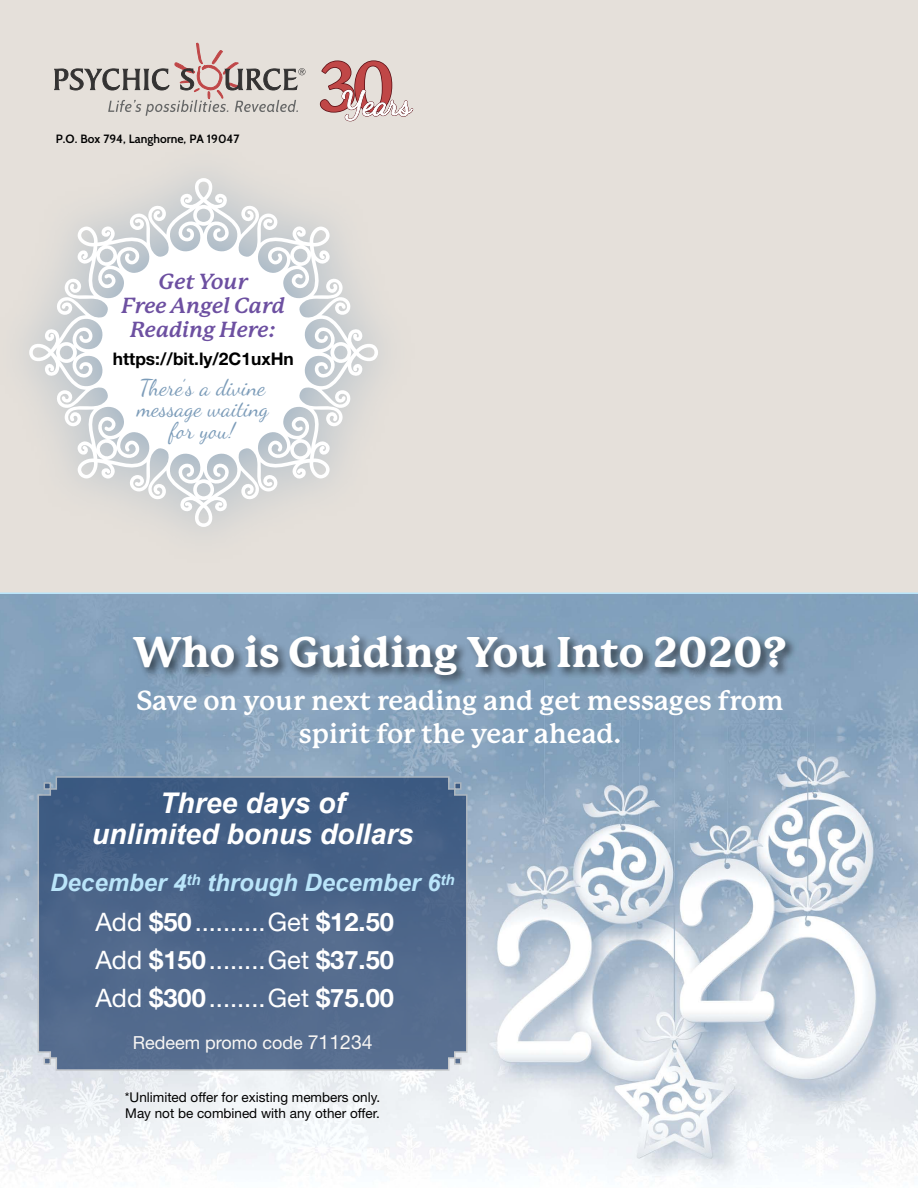
<style>
.page{position:relative;width:918px;height:1188px;background:#fff}
.page>*{position:absolute;margin:0;border:0;box-sizing:border-box;transform-origin:0 0}
.t1{font:800 42px "P22 Mackinac";color:#fff}
.t2{font:italic 700 28.5px/31.5px "Arial";color:#fff;text-align:center}
.t3{font:700 27px/32.4px "P22 Mackinac";color:#fff;text-align:center}
.t4{font:25.5px/37.8px "Helvetica Neue LT Std";color:#fff;text-align:justify}
.t5{font:italic 700 24px "Arial";color:#bae5fa}
.t6{font:22.65px/21.3px "Dancing Script OT";color:#7c9cb9;text-align:center}
.t7{font:italic 700 21.3px/24px "P22 Mackinac";color:#6d50a1;text-align:center}
.t8{font:18px "Helvetica Neue LT Std";color:#f8f6f4}
.t9{font:700 17.4px "Helvetica Neue LT Std";color:#000}
.t10{font:13.5px/16.5px "Helvetica Neue LT Std";color:#000}
.t11{font:600 12px "Cabin";color:#000}
.s1{font-weight:700}
.s2{font-size:19.5px}
</style>
<div class="page">
<div style="left:0;top:0;width:918px;height:594px;background:#e5e0da"></div>
<img style="left:0;top:594px;width:918px;height:586px">
<div style="left:114px;top:1080px;width:276px;height:52px;background:#eff3f6"></div>
<svg style="left:37px;top:776px;width:431px;height:296px;background:#4f688b"></svg>
<div style="left:131px;top:633px;width:666px;height:55px;background:#000;opacity:.59"></div>
<svg style="left:319px;top:60px;width:94px;height:61px;background:#d3aeab"></svg>
<svg style="left:54px;top:43px;width:251px;height:73px;background:#cdc5c0"></svg>
<div style="left:0;top:138px;width:419px;height:429px;background:#e5e0da"></div>
<svg style="left:29px;top:178px;width:349px;height:349px"></svg>
<p class="t11" style="left:56px;top:131px;width:185px">P.O. Box 794, Langhorne, PA 19047</p>
<p class="t7" style="left:122px;top:269px;width:165px">Get Your<br>Free Angel Card<br>Reading Here:</p>
<p class="t9" style="left:113px;top:348px;width:183px">https://bit.ly/2C1uxHn</p>
<p class="t6" style="left:138px;top:377px;width:133px">There’s a divine message waiting for you!</p>
<h1 class="t1" style="left:133px;top:629px;width:655px">Who is Guiding You Into 2020?</h1>
<p class="t3" style="left:136px;top:684px;width:649px">Save on your next reading and get messages from spirit for the year ahead.</p>
<p class="t2" style="left:92px;top:788px;width:323px">Three days of<br>unlimited bonus dollars</p>
<p class="t5" style="left:50px;top:867px;width:406px">December 4<sup>th</sup> through December 6<sup>th</sup></p>
<p class="t4" style="left:95px;top:903px;width:300px">Add <span class="s1">$50</span>..........Get <span class="s1">$12.50<br></span>Add <span class="s1">$150</span>........Get <span class="s1">$37.50<br></span>Add <span class="s1">$300</span>........Get <span class="s1">$75.00</span></p>
<p class="t8" style="left:133px;top:1032px;width:242px">Redeem promo code <span class="s2">711234</span></p>
<p class="t10" style="left:125px;top:1088px;width:257px">*Unlimited offer for existing members only.<br>May not be combined with any other offer.</p>
</div>
